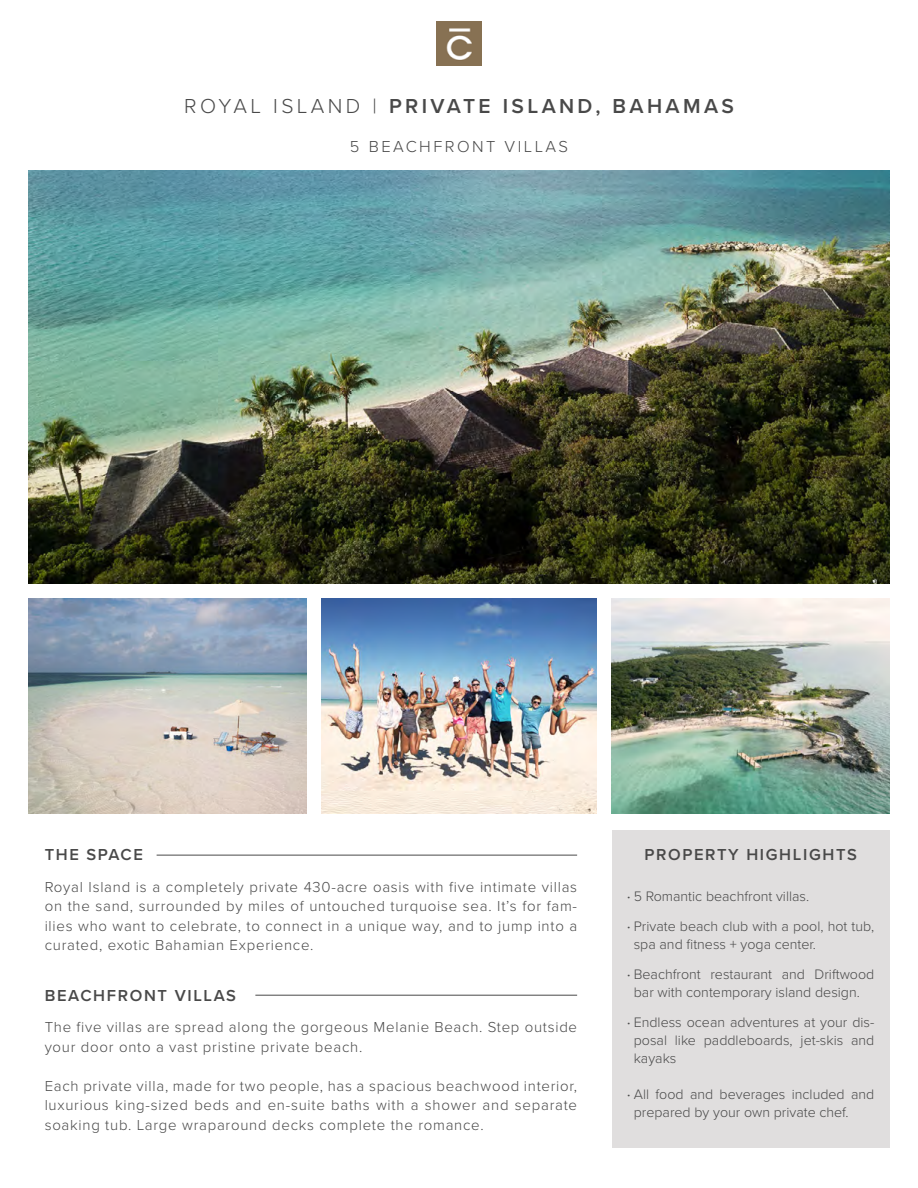
<style>
.page{position:relative;width:918px;height:1188px;background:#fff}
.page>*{position:absolute;margin:0;border:0;box-sizing:border-box;transform-origin:0 0}
.t1{font:600 21px "Proxima Nova";letter-spacing:.16em;color:#494949}
.t2{font:600 16.5px "Proxima Nova";letter-spacing:.1em;color:#494949}
.t3{font:300 16.5px "Proxima Nova";letter-spacing:.15em;color:#494949}
.t4{font:300 15px/19.5px "Proxima Nova";letter-spacing:.05em;color:#494949;text-align:justify}
.t5{font:300 14.25px/30px "Proxima Nova";color:#494949}
.s1{font-weight:300}
.s2{font-weight:500}
</style>
<div class="page">
<img style="left:612px;top:599px;width:278px;height:214px">
<img style="left:28px;top:599px;width:278px;height:214px">
<img style="left:321px;top:599px;width:276px;height:214px">
<img style="left:28px;top:171px;width:862px;height:413px">
<div style="left:612px;top:831px;width:278px;height:317px;background:#e0dede"></div>
<hr style="left:157px;top:855px;width:420px;height:1px;background:#494949">
<hr style="left:255px;top:995px;width:322px;height:1px;background:#494949">
<img style="left:437px;top:21px;width:44px;height:44px">
<h1 class="t1" style="left:184px;top:90px;width:551px"><span class="s1">ROYAL ISLAND |</span> PRIVATE ISLAND, BAHAMAS</h1>
<p class="t3" style="left:350px;top:134px;width:220px">5 BEACHFRONT VILLAS</p>
<p class="t2" style="left:45px;top:843px;width:100px">THE SPACE</p>
<p class="t4" style="left:45px;top:876px;width:534px">Royal Island is a completely private 430-acre oasis with five intimate villas on the sand, surrounded by miles of untouched turquoise sea. It’s for fam&shy;ilies who want to celebrate, to connect in a unique way, and to jump into a curated, exotic Bahamian Experience.</p>
<p class="t2" style="left:45px;top:983px;width:193px">BEACHFRONT VILLAS</p>
<p class="t4" style="left:45px;top:1016px;width:534px">The five villas are spread along the gorgeous Melanie Beach. Step outside your door onto a vast pristine private beach.</p>
<p class="t4" style="left:45px;top:1075px;width:534px">Each private villa, made for two people, has a spacious beachwood interior, luxurious king-sized beds and en-suite baths with a shower and separate soaking tub. Large wraparound decks complete the romance.</p>
<p class="t2" style="left:644px;top:843px;width:214px">PROPERTY HIGHLIGHTS</p>
<p class="t5" style="left:627px;top:880px;width:249px"><span class="s2">⋅</span> 5 Romantic beachfront villas.<br><span class="s2">⋅</span> Private beach club with a pool, hot tub,</p>
<p class="t5" style="left:627px;top:928px;width:249px;text-indent:7px">spa and fitness + yoga center.<br><span class="s2">⋅</span> Beachfront restaurant and Driftwood</p>
<p class="t5" style="left:627px;top:976px;width:249px;text-align:center">bar with contemporary island design.<br><span class="s2">⋅</span> Endless ocean adventures at your dis-</p>
<p class="t5" style="left:634px;top:1030px;width:242px;line-height:18px">posal like paddleboards, jet-skis and kayaks</p>
<p class="t5" style="left:634px;top:1084px;width:242px;line-height:18px;text-indent:-7px"><span class="s2">⋅</span> All food and beverages included and prepared by your own private chef.</p>
</div>
